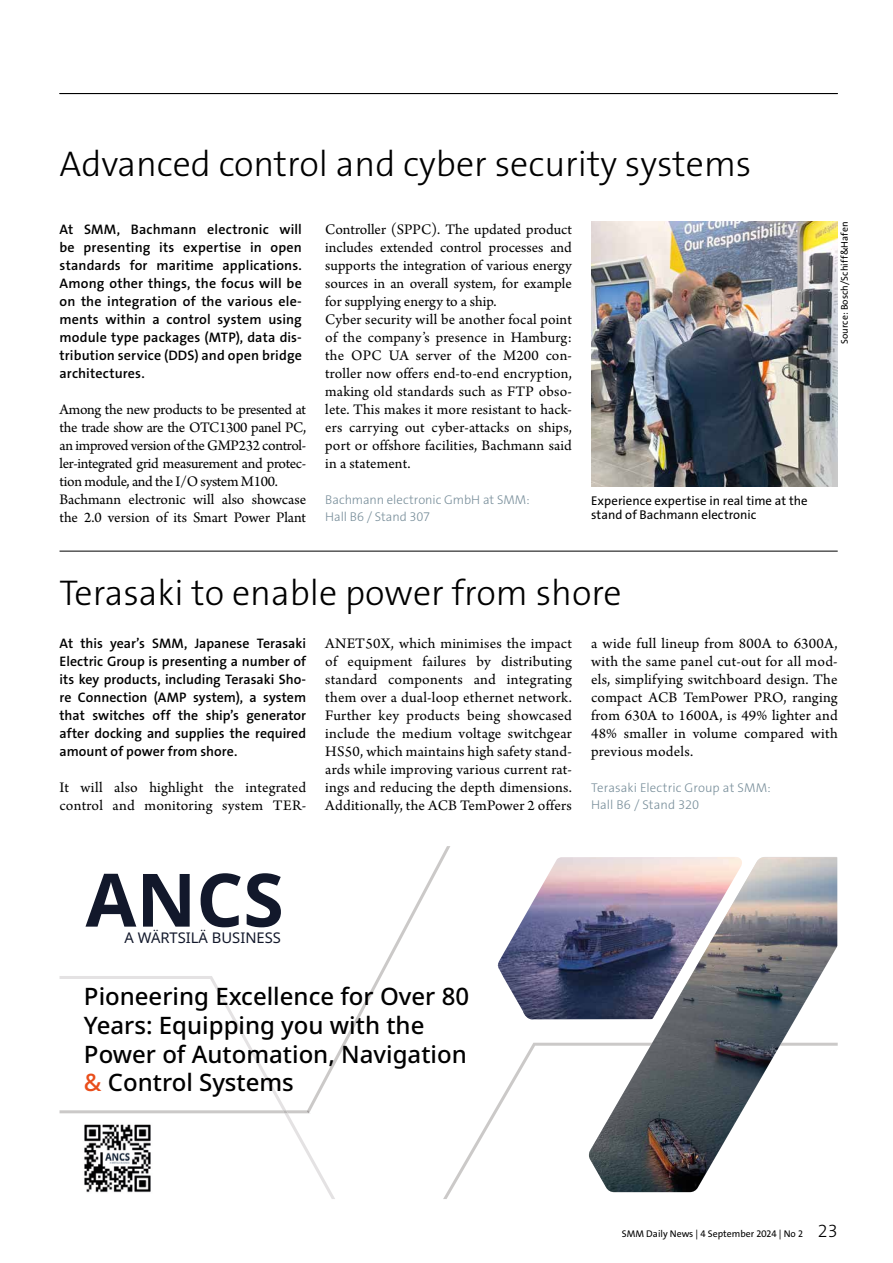
<style>
.page{position:relative;width:893px;height:1263px;background:#fff}
.page>*{position:absolute;margin:0;border:0;box-sizing:border-box;transform-origin:0 0}
.t1{font:700 73.65px "Noto Sans";color:#12182b}
.t2{font:300 36px "The Sans Os F";color:#000}
.t3{font:500 24px/28.8px "Noto Sans";color:#000}
.t4{font:15.3px/18px "Arno Pro";color:#000}
.t5{font:15.3px/18px "Arno Pro";letter-spacing:-.02em;color:#000}
.t6{font:14.7px "Noto Sans";color:#12182b}
.t7{font:600 13.8px/18px "The Sans Os F";letter-spacing:.005em;color:#000;text-align:justify}
.t8{font:300 12.75px/16.5px "The Sans Os F";color:#788e9a}
.t9{font:12.75px/14.2px "The Sans Os F";letter-spacing:.005em;color:#000}
.t10{font:9.75px "The Sans Os F";color:#000}
.s1{color:#e94e1b}
.s2{font-weight:300;font-size:18px}
</style>
<div class="page">
<hr style="left:60px;top:93px;width:778px;height:1px;background:#000">
<svg style="left:443px;top:1043px;width:248px;height:156px"></svg>
<svg style="left:60px;top:1113px;width:275px;height:86px"></svg>
<img style="left:497px;top:857px;width:91px;height:163px">
<img style="left:588px;top:857px;width:249px;height:335px">
<img style="left:78px;top:1118px;width:79px;height:80px">
<svg style="left:60px;top:846px;width:390px;height:267px"></svg>
<img style="left:591px;top:222px;width:247px;height:264px">
<hr style="left:60px;top:551px;width:778px;height:1px;background:#000">
<h2 class="t2" style="left:60px;top:141px;width:693px">Advanced control and cyber security systems</h2>
<p class="t7" style="left:60px;top:220px;width:244px">At SMM, Bachmann electronic will be presenting its expertise in open standards for maritime applications.<br>Among other things, the focus will be on the integration of the various ele&shy;ments within a control system using module type packages (MTP), data dis&shy;tribution service (DDS) and open bridge architectures.</p>
<p class="t5" style="left:60px;top:401px;width:248px">Among the new products to be presented at the trade show are the OTC1300 panel PC, an improved version of the GMP232 control&shy;ler-integrated grid measurement and protec&shy;tion module, and the I/O system M100.<br>Bachmann electronic will also showcase the 2.0 version of its Smart Power Plant</p>
<p class="t4" style="left:325px;top:221px;width:248px">Controller (SPPC). The updated product includes extended control processes and supports the integration of various energy sources in an overall system, for example for supplying energy to a ship.<br>Cyber security will be another focal point of the company’s presence in Hamburg: the OPC UA server of the M200 con&shy;troller now offers end-to-end encryption, making old standards such as FTP obso&shy;lete. This makes it more resistant to hack&shy;ers carrying out cyber-attacks on ships, port or offshore facilities, Bachmann said in a statement.</p>
<p class="t8" style="left:325px;top:492px;width:206px">Bachmann electronic GmbH at SMM:<br>Hall B6 / Stand 307</p>
<p class="t9" style="left:591px;top:493px;width:218px">Experience expertise in real time at the stand of Bachmann electronic</p>
<h2 class="t2" style="left:60px;top:569px;width:564px">Terasaki to enable power from shore</h2>
<p class="t10" style="left:838px;top:344px;width:124px;rotate:-90deg">Source: Bosch/Schiff&amp;Hafen</p>
<p class="t7" style="left:60px;top:634px;width:248px">At this year’s SMM, Japanese Terasaki Electric Group is presenting a number of its key products, including Terasaki Sho&shy;re Connection (AMP system), a system that switches off the ship’s generator after docking and supplies the required amount of power from shore.</p>
<p class="t4" style="left:60px;top:779px;width:248px">It will also highlight the integrated control and monitoring system TER-</p>
<p class="t4" style="left:325px;top:635px;width:248px;text-align:justify">ANET50X, which minimises the impact of equipment failures by distributing standard components and integrating them over a dual-loop ethernet network.<br>Further key products being showcased include the medium voltage switchgear HS50, which maintains high safety stand&shy;ards while improving various current rat&shy;ings and reducing the depth dimensions.<br>Additionally, the ACB TemPower 2 offers</p>
<p class="t4" style="left:591px;top:635px;width:248px;text-align:justify">a wide full lineup from 800A to 6300A, with the same panel cut-out for all mod&shy;els, simplifying switchboard design. The compact ACB TemPower PRO, ranging from 630A to 1600A, is 49% lighter and 48% smaller in volume compared with previous models.</p>
<p class="t8" style="left:591px;top:780px;width:181px">Terasaki Electric Group at SMM:<br>Hall B6 / Stand 320</p>
<h1 class="t1" style="left:85px;top:858px;width:200px">ANCS</h1>
<p class="t6" style="left:125px;top:929px;width:158px">A WÄRTSILÄ BUSINESS</p>
<h3 class="t3" style="left:84px;top:982px;width:387px">Pioneering Excellence for Over 80<br>Years: Equipping you with the<br>Power of Automation, Navigation <span class="s1">&amp;</span> Control Systems</h3>
<p class="t10" style="left:622px;top:1228px;width:217px">SMM Daily News | 4 September 2024 | No 2 <span class="s2">23</span></p>
</div>
